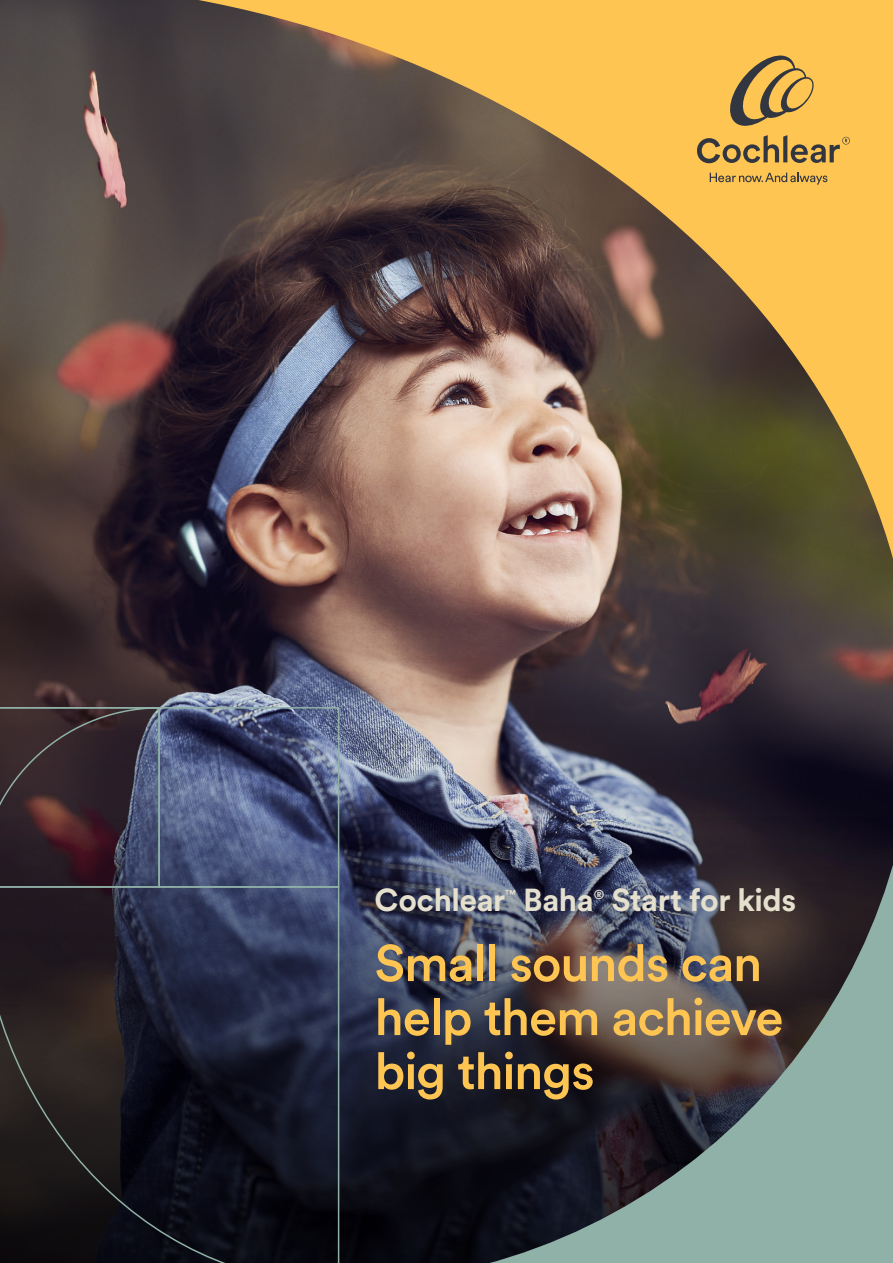
<style>
.page{position:relative;width:893px;height:1263px;background:#fff}
.page>*{position:absolute;margin:0;border:0;box-sizing:border-box;transform-origin:0 0}
.Cover_heading_smalle{font:500 51px/54px "Circular XX";letter-spacing:-.025em;color:#fec552}
.Cover_Subheading{font:700 31.5px "Circular XX";letter-spacing:-.015em;color:#e5e0ce}
.Cover_Subheading-2{font:500 12.9px "Circular XX";color:#e5e0ce}
</style>
<div class="page">
<svg style="left:0;top:936px;width:339px;height:327px;background:#191924"></svg>
<svg style="left:339px;top:936px;width:554px;height:327px;background:#495054"></svg>
<img style="left:0;top:0;width:893px;height:936px">
<svg style="left:726px;top:54px;width:90px;height:73px;background:#c89f4d"></svg>
<svg style="left:710px;top:173px;width:117px;height:12px"></svg>
<svg style="left:697px;top:135px;width:153px;height:28px;background:#bc964c"></svg>
<p class="Cover_Subheading" style="left:375px;top:878px;width:132px">Cochlear</p>
<p class="Cover_Subheading-2" style="left:505px;top:886px;width:13px">™</p>
<p class="Cover_Subheading" style="left:523px;top:878px;width:72px">Baha</p>
<p class="Cover_Subheading-2" style="left:594px;top:886px;width:12px">®</p>
<p class="Cover_Subheading" style="left:611px;top:878px;width:186px">Start for kids</p>
<p class="Cover_heading_smalle" style="left:375px;top:934px;width:410px">Small sounds can help them achieve big things</p>
</div>
